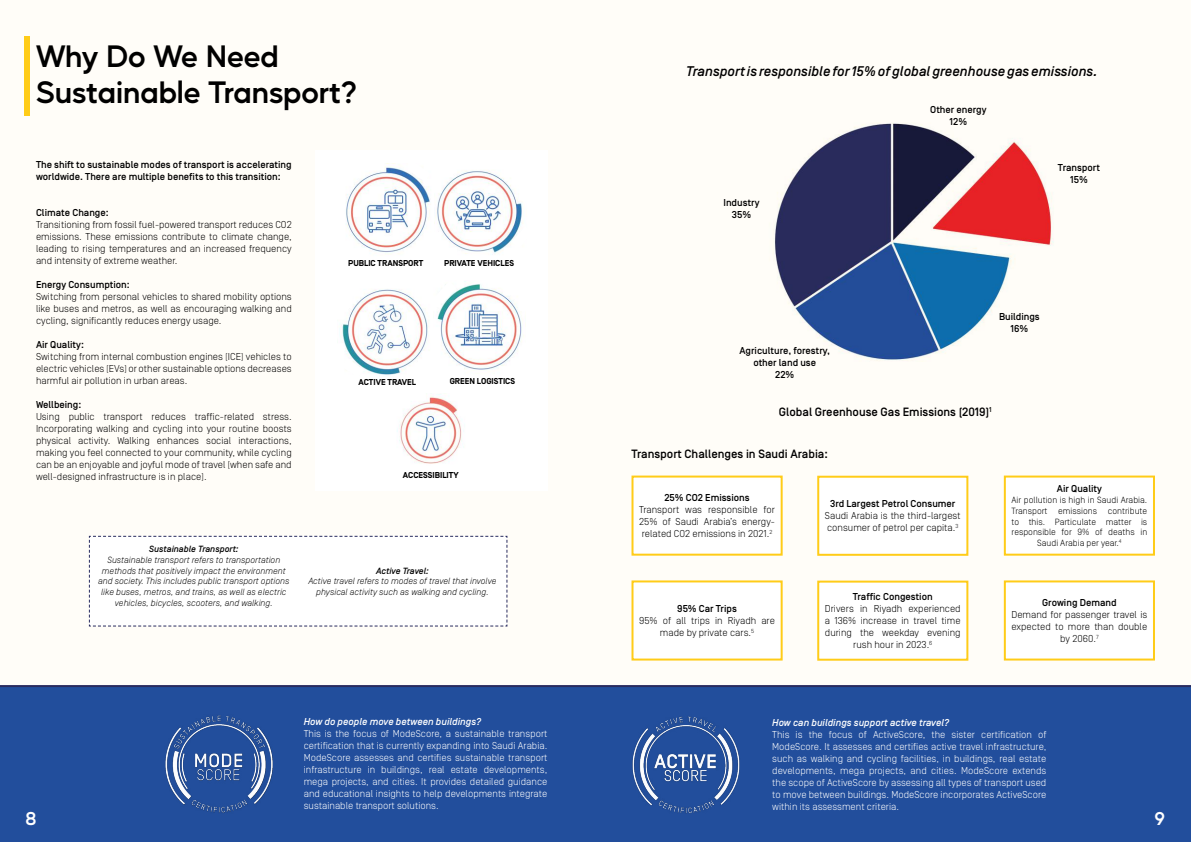
<style>
.page{position:relative;width:1191px;height:842px;background:#fff}
.page>*{position:absolute;margin:0;border:0;box-sizing:border-box;transform-origin:0 0}
.t1{font:600 30px/36px "Mustica Pro";color:#000}
.t2{font:600 18px "Mustica Pro";color:#fff}
.t3{font:italic 500 14px "Simplon BP";color:#000}
.t4{font:500 12px "Simplon BP";color:#000}
.t5{font:300 10px/12px "Simplon BP";color:#000;text-align:justify}
.t6{font:300 10px/12px "Simplon BP";color:#fff;text-align:justify}
.t7{font:500 10px/12px "Simplon BP";color:#000;text-align:center}
.t8{font:italic 500 10px "Simplon BP";color:#fff}
.t9{font:italic 300 9px/10.8px "Simplon BP";color:#000;text-align:center}
.t10{font:300 9px/10.8px "Simplon BP";color:#000;text-align:center}
.t11{font:italic 500 9px "Simplon BP";color:#000}
.t12{font:700 8.6px "Simplon BP";color:#000}
</style>
<div class="page">
<div style="left:631px;top:476px;width:151px;height:80px;border:2px solid #ffcc18"></div>
<div style="left:0;top:685px;width:1191px;height:157px;background:#224e9c"></div>
<div style="left:24px;top:36px;width:5px;height:80px;background:#ffcc18"></div>
<svg style="left:88px;top:535px;width:420px;height:92px"></svg>
<img style="left:346px;top:163px;width:177px;height:91px">
<img style="left:342px;top:289px;width:86px;height:86px">
<img style="left:437px;top:281px;width:87px;height:89px">
<img style="left:397px;top:394px;width:67px;height:70px">
<svg style="left:408px;top:163px;width:23px;height:19px"></svg>
<svg style="left:511px;top:226px;width:12px;height:23px"></svg>
<svg style="left:342px;top:358px;width:22px;height:17px"></svg>
<svg style="left:437px;top:281px;width:20px;height:22px"></svg>
<img style="left:164px;top:714px;width:109px;height:99px">
<img style="left:769px;top:122px;width:285px;height:240px">
<img style="left:631px;top:714px;width:109px;height:99px">
<div style="left:631px;top:580px;width:151px;height:80px;border:2px solid #ffcc18"></div>
<div style="left:817px;top:476px;width:151px;height:80px;border:2px solid #ffcc18"></div>
<div style="left:817px;top:581px;width:151px;height:80px;border:2px solid #ffcc18"></div>
<div style="left:1003px;top:476px;width:152px;height:80px;border:2px solid #ffcc18"></div>
<div style="left:1003px;top:580px;width:152px;height:80px;border:2px solid #ffcc18"></div>
<h1 class="t1" style="left:36px;top:35px;width:323px">Why Do We Need<br>Sustainable Transport?</h1>
<p class="t7" style="left:36px;top:159px;width:257px;text-align:left">The shift to sustainable modes of transport is accelerating worldwide. There are multiple benefits to this transition:</p>
<p class="t7" style="left:36px;top:207px;width:74px">Climate Change:</p>
<p class="t5" style="left:36px;top:219px;width:257px">Transitioning from fossil fuel-powered transport reduces CO2 emissions. These emissions contribute to climate change, leading to rising temperatures and an increased frequency and intensity of extreme weather.</p>
<p class="t7" style="left:36px;top:279px;width:95px">Energy Consumption:</p>
<p class="t5" style="left:36px;top:291px;width:257px">Switching from personal vehicles to shared mobility options like buses and metros, as well as encouraging walking and cycling, significantly reduces energy usage.</p>
<p class="t7" style="left:36px;top:339px;width:50px">Air Quality:</p>
<p class="t5" style="left:36px;top:351px;width:257px">Switching from internal combustion engines (ICE) vehicles to electric vehicles (EVs) or other sustainable options decreases harmful air pollution in urban areas.</p>
<p class="t7" style="left:36px;top:399px;width:47px">Wellbeing:</p>
<p class="t5" style="left:36px;top:411px;width:257px">Using public transport reduces traffic-related stress.<br>Incorporating walking and cycling into your routine boosts physical activity. Walking enhances social interactions, making you feel connected to your community, while cycling can be an enjoyable and joyful mode of travel (when safe and well-designed infrastructure is in place).</p>
<p class="t12" style="left:348px;top:258px;width:77px">PUBLIC TRANSPORT</p>
<p class="t12" style="left:444px;top:258px;width:71px">PRIVATE VEHICLES</p>
<p class="t12" style="left:358px;top:377px;width:59px">ACTIVE TRAVEL</p>
<p class="t12" style="left:450px;top:376px;width:67px">GREEN LOGISTICS</p>
<p class="t12" style="left:403px;top:470px;width:57px">ACCESSIBILITY</p>
<h2 class="t2" style="left:26px;top:804px;width:12px">8</h2>
<p class="t11" style="left:149px;top:544px;width:91px">Sustainable Transport:</p>
<p class="t9" style="left:98px;top:554px;width:193px">Sustainable transport refers to transportation methods that positively impact the environment and society. This includes public transport options like buses, metros, and trains, as well as electric vehicles, bicycles, scooters, and walking.</p>
<p class="t11" style="left:376px;top:565px;width:54px">Active Travel:</p>
<p class="t9" style="left:308px;top:576px;width:190px">Active travel refers to modes of travel that involve physical activity such as walking and cycling.</p>
<p class="t8" style="left:304px;top:716px;width:179px">How do people move between buildings?</p>
<p class="t6" style="left:304px;top:728px;width:245px">This is the focus of ModeScore, a sustainable transport certification that is currently expanding into Saudi Arabia.<br>ModeScore assesses and certifies sustainable transport infrastructure in buildings, real estate developments, mega projects, and cities. It provides detailed guidance and educational insights to help developments integrate sustainable transport solutions.</p>
<h3 class="t3" style="left:686px;top:64px;width:413px">Transport is responsible for 15% of global greenhouse gas emissions.</h3>
<p class="t7" style="left:723px;top:197px;width:38px">Industry<br>35%</p>
<p class="t7" style="left:930px;top:104px;width:58px">Other energy<br>12%</p>
<p class="t7" style="left:1058px;top:162px;width:43px">Transport<br>15%</p>
<p class="t7" style="left:739px;top:345px;width:92px">Agriculture, forestry, other land use<br>22%</p>
<p class="t7" style="left:999px;top:311px;width:42px">Buildings<br>16%</p>
<p class="t4" style="left:779px;top:405px;width:214px">Global Greenhouse Gas Emissions (2019)<sup>1</sup></p>
<p class="t4" style="left:631px;top:447px;width:198px">Transport Challenges in Saudi Arabia:</p>
<p class="t7" style="left:664px;top:492px;width:87px">25% CO2 Emissions</p>
<p class="t5" style="left:639px;top:503px;width:137px">Transport was responsible for 25% of Saudi Arabia’s energy&shy;related CO2 emissions in 2021.<sup>2</sup></p>
<p class="t7" style="left:830px;top:498px;width:127px">3rd Largest Petrol Consumer</p>
<p class="t5" style="left:825px;top:510px;width:137px">Saudi Arabia is the third-largest consumer of petrol per capita.<sup>3</sup></p>
<p class="t7" style="left:1057px;top:483px;width:46px">Air Quality</p>
<p class="t10" style="left:1011px;top:494px;width:137px">Air pollution is high in Saudi Arabia.<br>Transport emissions contribute to this. Particulate matter is responsible for 9% of deaths in<br>Saudi Arabia per year.<sup>4</sup></p>
<p class="t7" style="left:677px;top:603px;width:61px">95% Car Trips</p>
<p class="t5" style="left:639px;top:614px;width:137px;text-align:center">95% of all trips in Riyadh are made by private cars.<sup>5</sup></p>
<p class="t7" style="left:853px;top:591px;width:81px">Traffic Congestion</p>
<p class="t5" style="left:825px;top:602px;width:137px;text-align:center">Drivers in Riyadh experienced a 136% increase in travel time during the weekday evening rush hour in 2023.<sup>6</sup></p>
<p class="t7" style="left:1042px;top:597px;width:76px">Growing Demand</p>
<p class="t5" style="left:1011px;top:608px;width:137px;text-align:center">Demand for passenger travel is expected to more than double by 2060.<sup>7</sup></p>
<p class="t8" style="left:772px;top:716px;width:178px">How can buildings support active travel?</p>
<p class="t6" style="left:772px;top:728px;width:276px">This is the focus of ActiveScore, the sister certification of ModeScore. It assesses and certifies active travel infrastructure, such as walking and cycling facilities, in buildings, real estate developments, mega projects, and cities. ModeScore extends the scope of ActiveScore by assessing all types of transport used to move between buildings. ModeScore incorporates ActiveScore within its assessment criteria.</p>
<h2 class="t2" style="left:1155px;top:804px;width:11px">9</h2>
</div>
